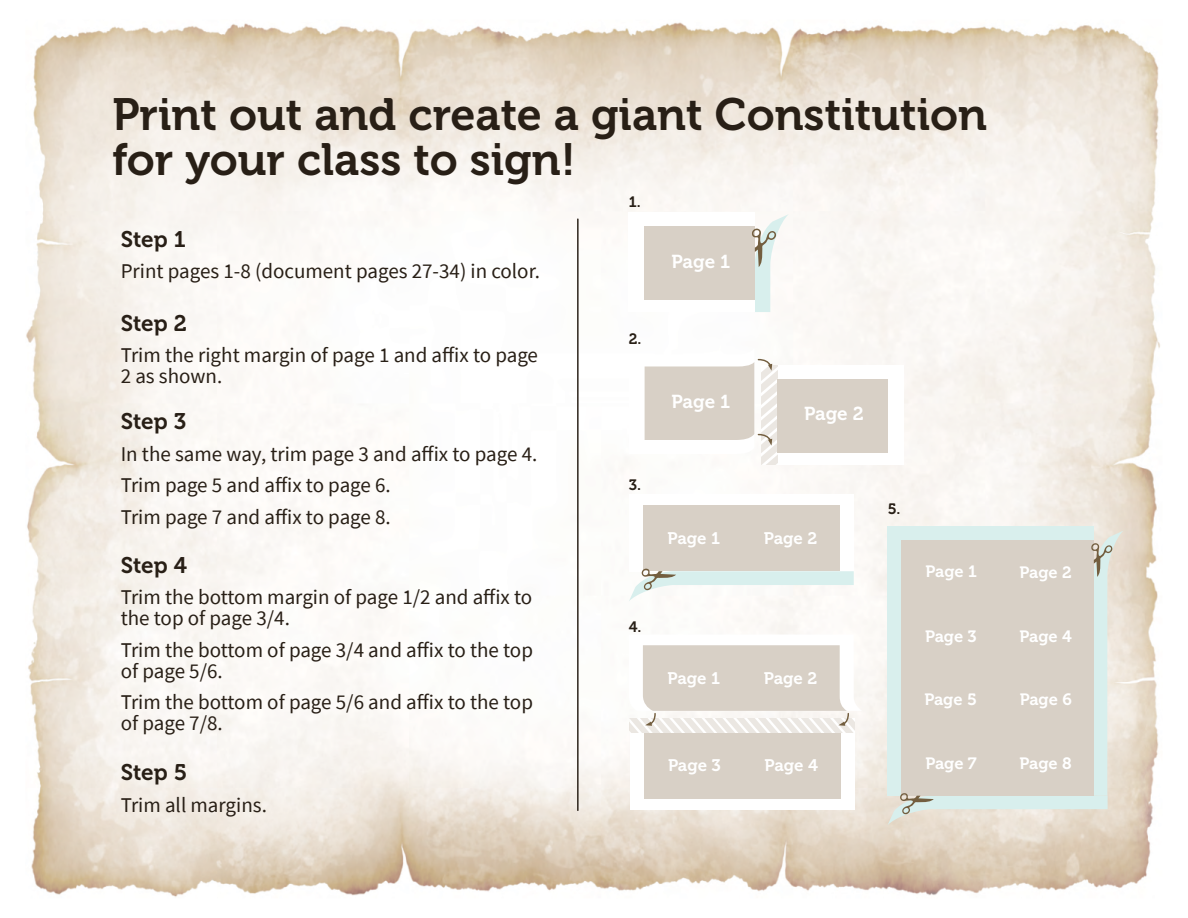
<style>
.page{position:relative;width:1188px;height:918px;background:#fff}
.page>*{position:absolute;margin:0;border:0;box-sizing:border-box;transform-origin:0 0}
.t1{font:45px/45px "Museo 700";color:#281f16}
.t2{font:22.5px "Museo 700";color:#281f16}
.t3{font:21px/21px "Source Sans Pro";color:#281f16}
.t4{font:18.75px "Museo 700";color:#fff}
.t5{font:16.65px "Museo 700";color:#fff}
.t6{font:16.35px "Museo 700";color:#fff}
.t7{font:15px "Museo 700";color:#281f16}
</style>
<div class="page">
<img style="left:26px;top:22px;width:1134px;height:875px">
<div style="left:629px;top:212px;width:126px;height:100px;background:#fff"></div>
<div style="left:645px;top:226px;width:110px;height:74px;background:#d8d0c6"></div>
<svg style="left:752px;top:214px;width:37px;height:98px"></svg>
<div style="left:629px;top:494px;width:225px;height:77px;background:#fff"></div>
<div style="left:643px;top:506px;width:197px;height:65px;background:#d8d0c6"></div>
<svg style="left:629px;top:568px;width:225px;height:33px"></svg>
<div style="left:630px;top:718px;width:225px;height:92px;background:#fff"></div>
<div style="left:644px;top:733px;width:197px;height:65px;background:#d8d0c6"></div>
<svg style="left:629px;top:635px;width:233px;height:98px"></svg>
<svg style="left:888px;top:531px;width:235px;height:294px;background:#d9d6cd"></svg>
<div style="left:761px;top:365px;width:143px;height:100px;background:#fff"></div>
<div style="left:777px;top:379px;width:111px;height:73px;background:#d8d0c6"></div>
<svg style="left:629px;top:348px;width:149px;height:117px"></svg>
<hr style="left:577px;top:219px;width:2px;height:591px;background:#281f16">
<h1 class="t1" style="left:112px;top:96px;width:876px">Print out and create a giant Constitution for your class to sign!</h1>
<p class="t2" style="left:121px;top:230px;width:66px">Step 1</p>
<p class="t3" style="left:121px;top:263px;width:421px">Print pages 1-8 (document pages 27-34) in color.</p>
<p class="t2" style="left:121px;top:314px;width:68px">Step 2</p>
<p class="t3" style="left:121px;top:347px;width:419px">Trim the right margin of page 1 and affix to page<br>2 as shown.</p>
<p class="t2" style="left:121px;top:413px;width:67px">Step 3</p>
<p class="t3" style="left:121px;top:440px;width:418px;line-height:31.5px">In the same way, trim page 3 and affix to page 4.<br>Trim page 5 and affix to page 6.<br>Trim page 7 and affix to page 8.</p>
<p class="t2" style="left:121px;top:556px;width:68px">Step 4</p>
<p class="t3" style="left:121px;top:589px;width:413px">Trim the bottom margin of page 1/2 and affix to the top of page 3/4.</p>
<p class="t3" style="left:121px;top:641px;width:414px">Trim the bottom of page 3/4 and affix to the top of page 5/6.</p>
<p class="t3" style="left:121px;top:694px;width:414px">Trim the bottom of page 5/6 and affix to the top of page 7/8.</p>
<p class="t2" style="left:121px;top:763px;width:68px">Step 5</p>
<p class="t3" style="left:121px;top:796px;width:148px">Trim all margins.</p>
<p class="t7" style="left:629px;top:196px;width:13px">1.</p>
<p class="t7" style="left:629px;top:333px;width:14px">2.</p>
<p class="t7" style="left:629px;top:479px;width:14px">3.</p>
<p class="t7" style="left:629px;top:621px;width:14px">4.</p>
<p class="t4" style="left:671px;top:254px;width:60px">Page 1</p>
<p class="t4" style="left:671px;top:394px;width:60px">Page 1</p>
<p class="t4" style="left:804px;top:406px;width:61px">Page 2</p>
<p class="t5" style="left:668px;top:532px;width:54px">Page 1</p>
<p class="t5" style="left:764px;top:532px;width:55px">Page 2</p>
<p class="t5" style="left:668px;top:671px;width:54px">Page 1</p>
<p class="t5" style="left:764px;top:671px;width:55px">Page 2</p>
<p class="t5" style="left:668px;top:759px;width:54px">Page 3</p>
<p class="t5" style="left:765px;top:759px;width:55px">Page 4</p>
<p class="t7" style="left:888px;top:503px;width:14px">5.</p>
<p class="t6" style="left:925px;top:565px;width:53px">Page 1</p>
<p class="t6" style="left:925px;top:629px;width:53px">Page 3</p>
<p class="t6" style="left:924px;top:693px;width:54px">Page 5</p>
<p class="t6" style="left:925px;top:757px;width:53px">Page 7</p>
<p class="t6" style="left:1020px;top:565px;width:54px">Page 2</p>
<p class="t6" style="left:1019px;top:629px;width:54px">Page 4</p>
<p class="t6" style="left:1020px;top:693px;width:54px">Page 6</p>
<p class="t6" style="left:1020px;top:757px;width:54px">Page 8</p>
</div>
